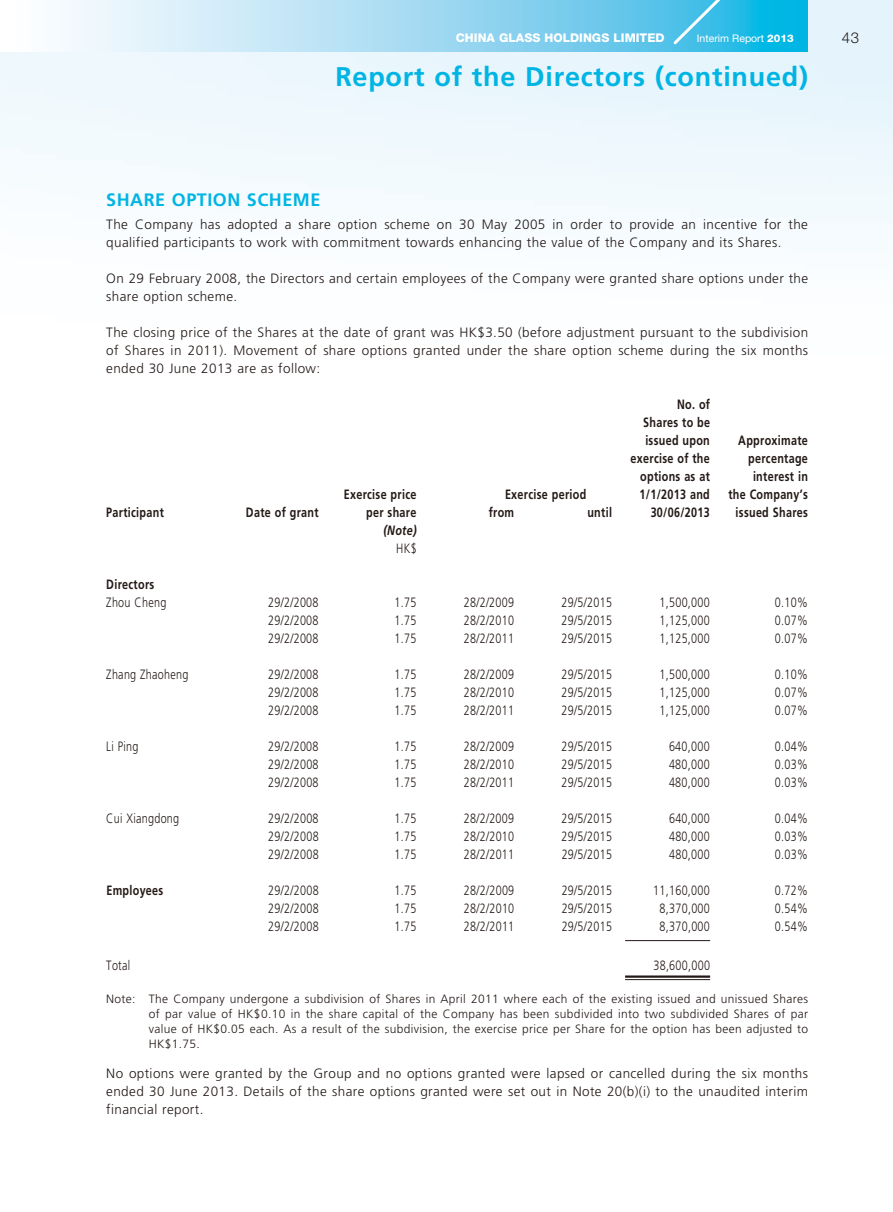
<style>
.page{position:relative;width:893px;height:1212px;background:#fff}
.page>*{position:absolute;margin:0;border:0;box-sizing:border-box;transform-origin:0 0}
.t1{font:700 27px "Frutiger LT Std";letter-spacing:.03em;color:#00b4e3}
.t2{font:700 18px "Frutiger LT Std";letter-spacing:.03em;color:#00b4e3}
.t3{font:300 15px "Helvetica Neue LT Std";color:#231916}
.t4{font:300 13.5px "Frutiger LT Std";letter-spacing:.03em;color:#231916;scale:.8 1}
.t5{font:300 13.5px/18px "Frutiger LT Std";letter-spacing:.03em;color:#231916}
.t6{font:700 13.5px/18px "Frutiger LT Std";letter-spacing:.03em;color:#231916;text-align:justify;scale:.8 1}
.t7{font:italic 700 13.5px "Frutiger LT Std";color:#231916;scale:.8 1}
.t8{font:300 12px/15px "Frutiger LT Std";letter-spacing:.03em;color:#231916;text-align:justify}
.t9{font:800 12px "Helvetica Neue LT Std";color:#fff}
.t10{font:10.5px "Helvetica Neue LT Std";color:#fff}
.s1{font-weight:800}
</style>
<div class="page">
<img style="left:0;top:0;width:893px;height:981px">
<svg style="left:0;top:0;width:808px;height:51px;background:#a3ddf3"></svg>
<svg style="left:671px;top:0;width:72px;height:47px;background:#44c1e8"></svg>
<hr style="left:625px;top:940px;width:85px;height:1px;background:#231916">
<hr style="left:625px;top:975px;width:85px;height:3px;background:#231916">
<hr style="left:625px;top:979px;width:85px;height:1px;background:#231916">
<p class="t9" style="left:456px;top:31px;width:210px">CHINA GLASS HOLDINGS LIMITED</p>
<p class="t10" style="left:697px;top:32px;width:98px">Interim Report <span class="s1">2013</span></p>
<p class="t3" style="left:842px;top:29px;width:19px">43</p>
<h1 class="t1" style="left:335px;top:61px;width:474px">Report of the Directors (continued)</h1>
<h2 class="t2" style="left:106px;top:189px;width:216px">SHARE OPTION SCHEME</h2>
<p class="t5" style="left:106px;top:216px;width:703px">The Company has adopted a share option scheme on 30 May 2005 in order to provide an incentive for the qualified participants to work with commitment towards enhancing the value of the Company and its Shares.</p>
<p class="t5" style="left:106px;top:270px;width:703px">On 29 February 2008, the Directors and certain employees of the Company were granted share options under the share option scheme.</p>
<p class="t5" style="left:106px;top:324px;width:703px;text-align:justify">The closing price of the Shares at the date of grant was HK$3.50 (before adjustment pursuant to the subdivision of Shares in 2011). Movement of share options granted under the share option scheme during the six months ended 30 June 2013 are as follow:</p>
<p class="t6" style="left:643px;top:395px;width:85px;text-indent:34px">No. of Shares to be issued upon</p>
<p class="t6" style="left:738px;top:431px;width:89px">Approximate</p>
<p class="t6" style="left:631px;top:449px;width:101px">exercise of the</p>
<p class="t6" style="left:748px;top:449px;width:76px">percentage</p>
<p class="t6" style="left:640px;top:467px;width:89px">options as at</p>
<p class="t6" style="left:753px;top:467px;width:70px">interest in</p>
<p class="t6" style="left:344px;top:485px;width:92px">Exercise price</p>
<p class="t6" style="left:505px;top:485px;width:103px">Exercise period</p>
<p class="t6" style="left:640px;top:485px;width:89px">1/1/2013 and</p>
<p class="t6" style="left:728px;top:485px;width:101px">the Company’s</p>
<p class="t6" style="left:106px;top:503px;width:74px">Participant</p>
<p class="t6" style="left:246px;top:503px;width:92px">Date of grant</p>
<p class="t6" style="left:366px;top:503px;width:64px">per share</p>
<p class="t6" style="left:489px;top:503px;width:33px">from</p>
<p class="t6" style="left:587px;top:503px;width:32px">until</p>
<p class="t6" style="left:651px;top:503px;width:75px">30/06/2013</p>
<p class="t6" style="left:736px;top:503px;width:92px">issued Shares</p>
<p class="t7" style="left:383px;top:522px;width:43px">(Note)</p>
<p class="t4" style="left:396px;top:541px;width:27px">HK$</p>
<p class="t6" style="left:106px;top:575px;width:62px">Directors</p>
<p class="t4" style="left:106px;top:595px;width:77px">Zhou Cheng</p>
<p class="t4" style="left:268px;top:595px;width:65px">29/2/2008</p>
<p class="t4" style="left:394px;top:595px;width:29px">1.75</p>
<p class="t4" style="left:464px;top:595px;width:65px">28/2/2009</p>
<p class="t4" style="left:562px;top:595px;width:65px">29/5/2015</p>
<p class="t4" style="left:659px;top:595px;width:65px">1,500,000</p>
<p class="t4" style="left:775px;top:595px;width:43px">0.10%</p>
<p class="t4" style="left:268px;top:613px;width:65px">29/2/2008</p>
<p class="t4" style="left:394px;top:613px;width:29px">1.75</p>
<p class="t4" style="left:464px;top:613px;width:65px">28/2/2010</p>
<p class="t4" style="left:562px;top:613px;width:65px">29/5/2015</p>
<p class="t4" style="left:659px;top:613px;width:65px">1,125,000</p>
<p class="t4" style="left:775px;top:613px;width:43px">0.07%</p>
<p class="t4" style="left:268px;top:631px;width:65px">29/2/2008</p>
<p class="t4" style="left:394px;top:631px;width:29px">1.75</p>
<p class="t4" style="left:464px;top:631px;width:65px">28/2/2011</p>
<p class="t4" style="left:562px;top:631px;width:65px">29/5/2015</p>
<p class="t4" style="left:659px;top:631px;width:65px">1,125,000</p>
<p class="t4" style="left:775px;top:631px;width:43px">0.07%</p>
<p class="t4" style="left:106px;top:667px;width:104px">Zhang Zhaoheng</p>
<p class="t4" style="left:268px;top:667px;width:65px">29/2/2008</p>
<p class="t4" style="left:394px;top:667px;width:29px">1.75</p>
<p class="t4" style="left:464px;top:667px;width:65px">28/2/2009</p>
<p class="t4" style="left:562px;top:667px;width:65px">29/5/2015</p>
<p class="t4" style="left:659px;top:667px;width:65px">1,500,000</p>
<p class="t4" style="left:775px;top:667px;width:43px">0.10%</p>
<p class="t4" style="left:268px;top:685px;width:65px">29/2/2008</p>
<p class="t4" style="left:394px;top:685px;width:29px">1.75</p>
<p class="t4" style="left:464px;top:685px;width:65px">28/2/2010</p>
<p class="t4" style="left:562px;top:685px;width:65px">29/5/2015</p>
<p class="t4" style="left:659px;top:685px;width:65px">1,125,000</p>
<p class="t4" style="left:775px;top:685px;width:43px">0.07%</p>
<p class="t4" style="left:268px;top:703px;width:65px">29/2/2008</p>
<p class="t4" style="left:394px;top:703px;width:29px">1.75</p>
<p class="t4" style="left:464px;top:703px;width:65px">28/2/2011</p>
<p class="t4" style="left:562px;top:703px;width:65px">29/5/2015</p>
<p class="t4" style="left:659px;top:703px;width:65px">1,125,000</p>
<p class="t4" style="left:775px;top:703px;width:43px">0.07%</p>
<p class="t4" style="left:106px;top:739px;width:42px">Li Ping</p>
<p class="t4" style="left:268px;top:739px;width:65px">29/2/2008</p>
<p class="t4" style="left:394px;top:739px;width:29px">1.75</p>
<p class="t4" style="left:464px;top:739px;width:65px">28/2/2009</p>
<p class="t4" style="left:562px;top:739px;width:65px">29/5/2015</p>
<p class="t4" style="left:669px;top:739px;width:53px">640,000</p>
<p class="t4" style="left:775px;top:739px;width:43px">0.04%</p>
<p class="t4" style="left:268px;top:757px;width:65px">29/2/2008</p>
<p class="t4" style="left:394px;top:757px;width:29px">1.75</p>
<p class="t4" style="left:464px;top:757px;width:65px">28/2/2010</p>
<p class="t4" style="left:562px;top:757px;width:65px">29/5/2015</p>
<p class="t4" style="left:669px;top:757px;width:53px">480,000</p>
<p class="t4" style="left:775px;top:757px;width:43px">0.03%</p>
<p class="t4" style="left:268px;top:775px;width:65px">29/2/2008</p>
<p class="t4" style="left:394px;top:775px;width:29px">1.75</p>
<p class="t4" style="left:464px;top:775px;width:65px">28/2/2011</p>
<p class="t4" style="left:562px;top:775px;width:65px">29/5/2015</p>
<p class="t4" style="left:669px;top:775px;width:53px">480,000</p>
<p class="t4" style="left:775px;top:775px;width:43px">0.03%</p>
<p class="t4" style="left:106px;top:811px;width:93px">Cui Xiangdong</p>
<p class="t4" style="left:268px;top:811px;width:65px">29/2/2008</p>
<p class="t4" style="left:394px;top:811px;width:29px">1.75</p>
<p class="t4" style="left:464px;top:811px;width:65px">28/2/2009</p>
<p class="t4" style="left:562px;top:811px;width:65px">29/5/2015</p>
<p class="t4" style="left:669px;top:811px;width:53px">640,000</p>
<p class="t4" style="left:775px;top:811px;width:43px">0.04%</p>
<p class="t4" style="left:268px;top:829px;width:65px">29/2/2008</p>
<p class="t4" style="left:395px;top:829px;width:29px">1.75</p>
<p class="t4" style="left:464px;top:829px;width:65px">28/2/2010</p>
<p class="t4" style="left:562px;top:829px;width:65px">29/5/2015</p>
<p class="t4" style="left:669px;top:829px;width:53px">480,000</p>
<p class="t4" style="left:775px;top:829px;width:43px">0.03%</p>
<p class="t4" style="left:268px;top:847px;width:65px">29/2/2008</p>
<p class="t4" style="left:395px;top:847px;width:29px">1.75</p>
<p class="t4" style="left:464px;top:847px;width:65px">28/2/2011</p>
<p class="t4" style="left:562px;top:847px;width:65px">29/5/2015</p>
<p class="t4" style="left:669px;top:847px;width:53px">480,000</p>
<p class="t4" style="left:775px;top:847px;width:43px">0.03%</p>
<p class="t6" style="left:106px;top:881px;width:73px">Employees</p>
<p class="t4" style="left:268px;top:883px;width:65px">29/2/2008</p>
<p class="t4" style="left:395px;top:883px;width:29px">1.75</p>
<p class="t4" style="left:464px;top:883px;width:65px">28/2/2009</p>
<p class="t4" style="left:562px;top:883px;width:65px">29/5/2015</p>
<p class="t4" style="left:653px;top:883px;width:72px">11,160,000</p>
<p class="t4" style="left:775px;top:883px;width:43px">0.72%</p>
<p class="t4" style="left:268px;top:901px;width:65px">29/2/2008</p>
<p class="t4" style="left:395px;top:901px;width:29px">1.75</p>
<p class="t4" style="left:464px;top:901px;width:65px">28/2/2010</p>
<p class="t4" style="left:562px;top:901px;width:65px">29/5/2015</p>
<p class="t4" style="left:659px;top:901px;width:65px">8,370,000</p>
<p class="t4" style="left:775px;top:901px;width:43px">0.54%</p>
<p class="t4" style="left:268px;top:919px;width:65px">29/2/2008</p>
<p class="t4" style="left:395px;top:919px;width:29px">1.75</p>
<p class="t4" style="left:464px;top:919px;width:65px">28/2/2011</p>
<p class="t4" style="left:562px;top:919px;width:65px">29/5/2015</p>
<p class="t4" style="left:659px;top:919px;width:65px">8,370,000</p>
<p class="t4" style="left:775px;top:919px;width:43px">0.54%</p>
<p class="t4" style="left:106px;top:958px;width:32px">Total</p>
<p class="t4" style="left:653px;top:958px;width:72px">38,600,000</p>
<p class="t8" style="left:149px;top:992px;width:661px;text-indent:-43px">Note: The Company undergone a subdivision of Shares in April 2011 where each of the existing issued and unissued Shares of par value of HK$0.10 in the share capital of the Company has been subdivided into two subdivided Shares of par value of HK$0.05 each. As a result of the subdivision, the exercise price per Share for the option has been adjusted to HK$1.75.</p>
<p class="t5" style="left:106px;top:1065px;width:703px;text-align:justify">No options were granted by the Group and no options granted were lapsed or cancelled during the six months ended 30 June 2013. Details of the share options granted were set out in Note 20(b)(i) to the unaudited interim financial report.</p>
</div>
